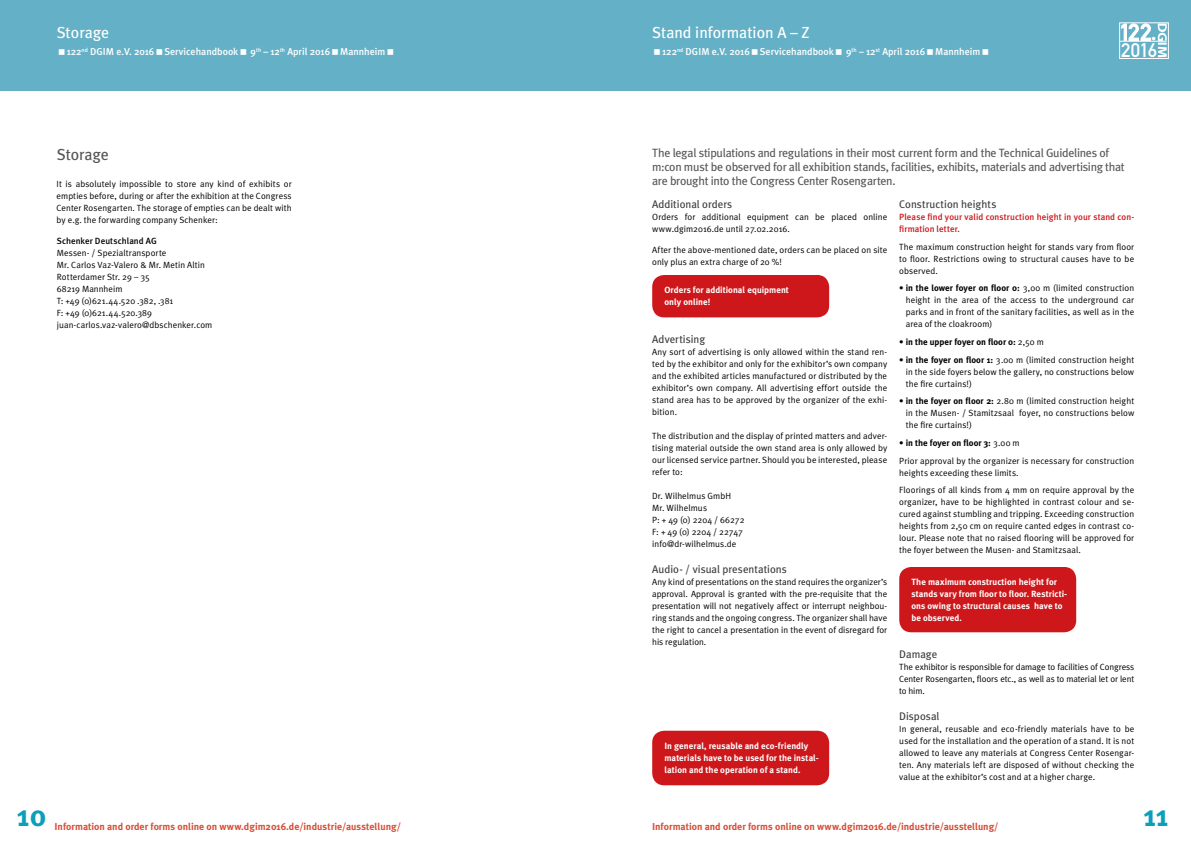
<style>
.page{position:relative;width:1191px;height:842px;background:#fff}
.page>*{position:absolute;margin:0;border:0;box-sizing:border-box;transform-origin:0 0}
.t1{font:700 30px "Meta Plus";color:#0b9fb9}
.t2{font:500 22.1px "Meta Plus";color:#fff}
.t3{font:19.4px "DIN Mittelschrift Std";color:#fff}
.t4{font:16px "Meta Plus";color:#fff}
.t5{font:16px "Meta Plus";letter-spacing:-.01em;color:#575756}
.t6{font:12px/14px "Meta Plus";letter-spacing:-.025em;color:#575756}
.t7{font:11px "Meta Plus";color:#3c3c3b}
.t8{font:700 10px "Meta Plus";color:#d74f38}
.t9{font:500 10px "Meta Plus";color:#fff}
.t10{font:9px/12px "Meta Plus Normal";letter-spacing:.01em;color:#000;text-align:justify}
.t11{font:700 9px/12px "Meta Plus";letter-spacing:.005em;color:#fff}
.t12{font:700 9px "Meta Plus";letter-spacing:.005em;color:#000}
.t13{font:500 9px/12px "Meta Plus";letter-spacing:.005em;color:#cd171a}
.t14{font:500 9px "Meta Plus";letter-spacing:.005em;color:#000}
.s1{font-family:"Meta Plus Normal";font-weight:400}
.s2{font-family:"Meta Plus";font-weight:700}
</style>
<div class="page">
<div style="left:595px;top:0;width:596px;height:91px;background:#64b1c7"></div>
<div style="left:0;top:0;width:595px;height:91px;background:#64b1c7"></div>
<div style="left:1119px;top:23px;width:49px;height:36px;border:1px solid #fff"></div>
<svg style="left:1157px;top:24px;width:9px;height:33px"></svg>
<hr style="left:1119px;top:41px;width:47px;height:1px;background:#fff">
<svg style="left:1121px;top:24px;width:29px;height:17px"></svg>
<div style="left:652px;top:275px;width:177px;height:42px;background:#cd171a;border-radius:12px"></div>
<div style="left:652px;top:731px;width:177px;height:54px;background:#cd171a;border-radius:12px"></div>
<div style="left:899px;top:567px;width:177px;height:65px;background:#cd171a;border-radius:12px"></div>
<h3 class="t4" style="left:57px;top:23px;width:54px">Storage</h3>
<h3 class="t4" style="left:652px;top:23px;width:159px">Stand information A – Z</h3>
<h2 class="t2" style="left:1150px;top:20px;width:7px">.</h2>
<p class="t9" style="left:67px;top:46px;width:320px">122<sup>nd</sup> DGIM e.V. 2016 Servicehandbook 9<sup>th</sup> – 12<sup>th</sup> April 2016 Mannheim</p>
<h3 class="t3" style="left:1121px;top:39px;width:37px">2016</h3>
<p class="t9" style="left:662px;top:46px;width:320px">122<sup>nd</sup> DGIM e.V. 2016 Servicehandbook 9<sup>th</sup> – 12<sup>st</sup> April 2016 Mannheim</p>
<h3 class="t5" style="left:57px;top:145px;width:54px">Storage</h3>
<p class="t10" style="left:57px;top:178px;width:237px">It is absolutely impossible to store any kind of exhibits or empties before, during or after the exhibition at the Congress Center Rosengarten. The storage of empties can be dealt with by e.g. the forwarding company Schenker:</p>
<p class="t14" style="left:57px;top:235px;width:101px">Schenker Deutschland AG</p>
<p class="t10" style="left:57px;top:246px;width:157px;text-align:left">Messen- / Spezialtransporte<br>Mr. Carlos Vaz-Valero &amp; Mr. Metin Altin<br>Rotterdamer Str. 29 – 35<br>68219 Mannheim<br>T: +49 (0)621.44.520 .382, .381<br>F: +49 (0)621.44.520.389 juan-carlos.vaz-valero@dbschenker.com</p>
<p class="t6" style="left:652px;top:146px;width:474px">The legal stipulations and regulations in their most current form and the Technical Guidelines of m:con must be observed for all exhibition stands, facilities, exhibits, materials and advertising that are brought into the Congress Center Rosengarten.</p>
<p class="t7" style="left:652px;top:198px;width:82px">Additional orders</p>
<p class="t10" style="left:652px;top:211px;width:236px">Orders for additional equipment can be placed online www.dgim2016.de until 27.02.2016.</p>
<p class="t10" style="left:652px;top:243px;width:236px">After the above-mentioned date, orders can be placed on site only plus an extra charge of 20 %!</p>
<p class="t11" style="left:664px;top:284px;width:126px">Orders for additional equipment only online!</p>
<p class="t7" style="left:652px;top:333px;width:54px">Advertising</p>
<p class="t10" style="left:652px;top:346px;width:236px">Any sort of advertising is only allowed within the stand ren&shy;ted by the exhibitor and only for the exhibitor’s own company and the exhibited articles manufactured or distributed by the exhibitor’s own company. All advertising effort outside the stand area has to be approved by the organizer of the exhi&shy;bition.</p>
<p class="t10" style="left:652px;top:430px;width:236px">The distribution and the display of printed matters and adver&shy;tising material outside the own stand area is only allowed by our licensed service partner. Should you be interested, please refer to:</p>
<p class="t10" style="left:652px;top:490px;width:94px;text-align:left">Dr. Wilhelmus GmbH<br>Mr. Wilhelmus<br>P: + 49 (0) 2204 / 66272<br>F: + 49 (0) 2204 / 22747 info@dr-wilhelmus.de</p>
<p class="t7" style="left:652px;top:563px;width:136px">Audio- / visual presentations</p>
<p class="t10" style="left:652px;top:576px;width:236px">Any kind of presentations on the stand requires the organizer’s approval. Approval is granted with the pre-requisite that the presentation will not negatively affect or interrupt neighbou&shy;ring stands and the ongoing congress. The organizer shall have the right to cancel a presentation in the event of disregard for his regulation.</p>
<p class="t11" style="left:664px;top:740px;width:156px">In general, reusable and eco-friendly materials have to be used for the instal&shy;lation and the operation of a stand.</p>
<p class="t7" style="left:899px;top:198px;width:99px">Construction heights</p>
<p class="t13" style="left:899px;top:211px;width:236px">Please find your valid construction height in your stand con&shy;firmation letter.</p>
<p class="t10" style="left:899px;top:240px;width:236px">The maximum construction height for stands vary from floor to floor. Restrictions owing to structural causes have to be observed.</p>
<p class="t12" style="left:899px;top:283px;width:236px">• in the lower foyer on floor 0: <span class="s1">3,00 m (limited construction</span></p>
<p class="t10" style="left:905px;top:294px;width:230px">height in the area of the access to the underground car parks and in front of the sanitary facilities, as well as in the area of the cloakroom)</p>
<p class="t12" style="left:899px;top:337px;width:146px">• in the upper foyer on floor 0: <span class="s1">2,50 m</span></p>
<p class="t10" style="left:905px;top:353px;width:230px;text-indent:-7px"><span class="s2">• in the foyer on floor 1:</span> 3.00 m (limited construction height in the side foyers below the gallery, no constructions below the fire curtains!)</p>
<p class="t10" style="left:905px;top:395px;width:230px;text-indent:-7px"><span class="s2">• in the foyer on floor 2:</span> 2.80 m (limited construction height in the Musen- / Stamitzsaal foyer, no constructions below the fire curtains!)</p>
<p class="t12" style="left:899px;top:438px;width:122px">• in the foyer on floor 3: <span class="s1">3.00 m</span></p>
<p class="t10" style="left:899px;top:454px;width:236px">Prior approval by the organizer is necessary for construction heights exceeding these limits.</p>
<p class="t10" style="left:899px;top:484px;width:236px">Floorings of all kinds from 4 mm on require approval by the organizer, have to be highlighted in contrast colour and se&shy;cured against stumbling and tripping. Exceeding construction heights from 2,50 cm on require canted edges in contrast co&shy;lour. Please note that no raised flooring will be approved for the foyer between the Musen- and Stamitzsaal.</p>
<p class="t11" style="left:911px;top:576px;width:157px">The maximum construction height for stands vary from floor to floor. Restricti&shy;ons owing to structural causes have to be observed.</p>
<p class="t7" style="left:899px;top:648px;width:40px">Damage</p>
<p class="t10" style="left:899px;top:661px;width:236px">The exhibitor is responsible for damage to facilities of Congress Center Rosengarten, floors etc., as well as to material let or lent to him.</p>
<p class="t7" style="left:899px;top:710px;width:42px">Disposal</p>
<p class="t10" style="left:899px;top:723px;width:236px">In general, reusable and eco-friendly materials have to be used for the installation and the operation of a stand. It is not allowed to leave any materials at Congress Center Rosengar&shy;ten. Any materials left are disposed of without checking the value at the exhibitor’s cost and at a higher charge.</p>
<h1 class="t1" style="left:17px;top:798px;width:30px">10</h1>
<h1 class="t1" style="left:1143px;top:798px;width:26px">11</h1>
<p class="t8" style="left:55px;top:821px;width:348px">Information and order forms online on www.dgim2016.de/industrie/ausstellung/</p>
<p class="t8" style="left:652px;top:821px;width:348px">Information and order forms online on www.dgim2016.de/industrie/ausstellung/</p>
</div>
